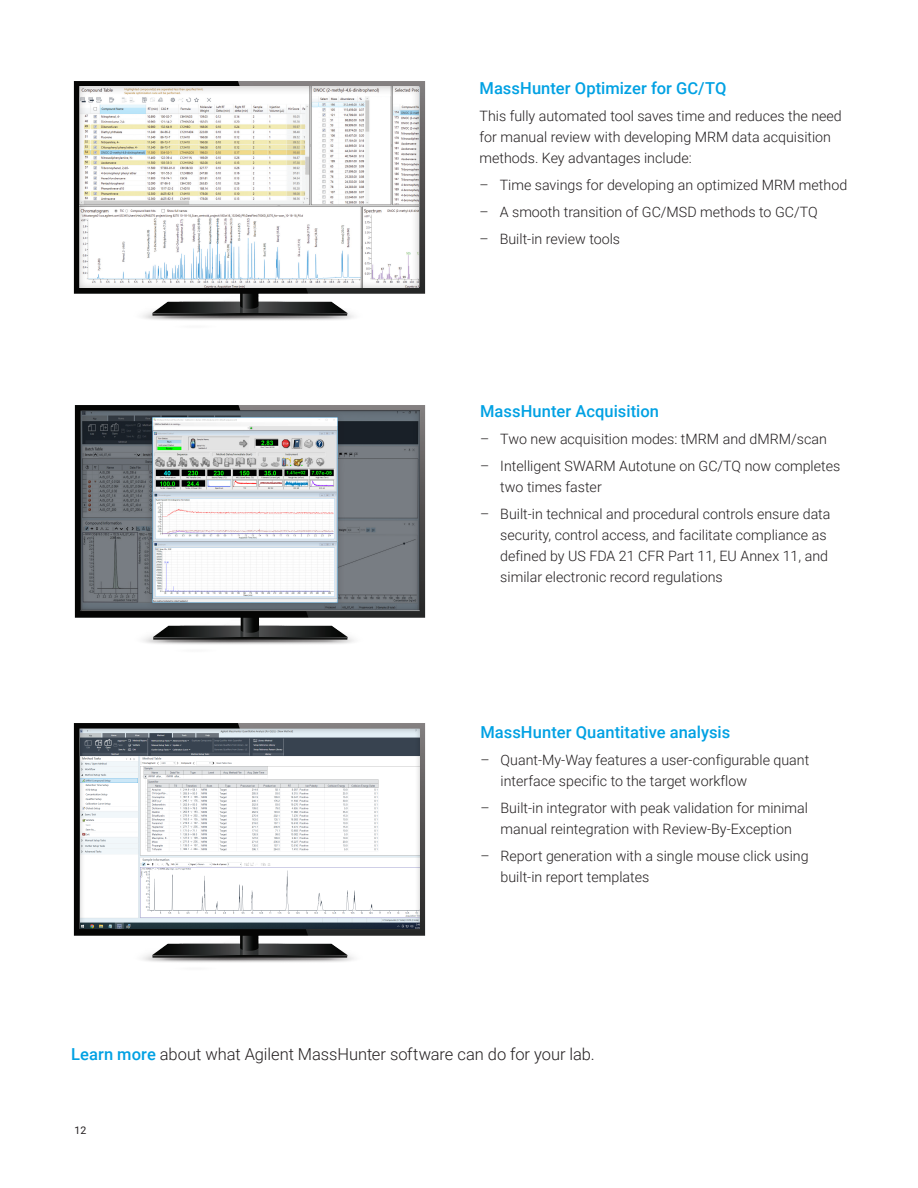
<style>
.page{position:relative;width:918px;height:1188px;background:#fff}
.page>*{position:absolute;margin:0;border:0;box-sizing:border-box;transform-origin:0 0}
.BROCHURE_subhead_blu{font:500 16.5px "Roboto";letter-spacing:.005em;color:#00a1e3}
.BROCHURE_subhead_blu-2{font:300 16.5px "Roboto";letter-spacing:-.005em;color:#231f20}
.BROCHURE_text_black{font:300 14.25px/21px "Roboto";color:#231f20}
.t1{font:10.5px "Roboto";color:#231f20}
.s1{font-weight:500;color:#00a1e3}
</style>
<div class="page">
<img style="left:73px;top:81px;width:353px;height:240px">
<img style="left:74px;top:405px;width:352px;height:240px">
<div style="left:79px;top:85px;width:342px;height:204px;background:#231f20;opacity:.3"></div>
<div style="left:80px;top:409px;width:341px;height:202px;background:#231f20;opacity:.3"></div>
<div style="left:144px;top:410px;width:202px;height:201px;background:#231f20;opacity:.3"></div>
<img style="left:152px;top:418px;width:186px;height:185px">
<img style="left:73px;top:723px;width:353px;height:240px">
<div style="left:79px;top:727px;width:343px;height:202px;background:#231f20;opacity:.3"></div>
<p class="BROCHURE_subhead_blu" style="left:480px;top:77px;width:248px">MassHunter Optimizer for GC/TQ</p>
<p class="BROCHURE_text_black" style="left:480px;top:105px;width:364px">This fully automated tool saves time and reduces the need for manual review with developing MRM data acquisition methods. Key advantages include:</p>
<p class="BROCHURE_text_black" style="left:480px;top:174px;width:369px">– Time savings for developing an optimized MRM method</p>
<p class="BROCHURE_text_black" style="left:480px;top:201px;width:340px">– A smooth transition of GC/MSD methods to GC/TQ</p>
<p class="BROCHURE_text_black" style="left:480px;top:228px;width:142px">– Built-in review tools</p>
<p class="BROCHURE_subhead_blu" style="left:480px;top:400px;width:181px">MassHunter Acquisition</p>
<p class="BROCHURE_text_black" style="left:480px;top:428px;width:348px">– Two new acquisition modes: tMRM and dMRM/scan</p>
<p class="BROCHURE_text_black" style="left:500px;top:455px;width:341px;text-indent:-20px">– Intelligent SWARM Autotune on GC/TQ now completes two times faster</p>
<p class="BROCHURE_text_black" style="left:500px;top:503px;width:332px;text-indent:-20px">– Built-in technical and procedural controls ensure data security, control access, and facilitate compliance as defined by US FDA 21 CFR Part 11, EU Annex 11, and similar electronic record regulations</p>
<p class="BROCHURE_subhead_blu" style="left:480px;top:721px;width:252px">MassHunter Quantitative analysis</p>
<p class="BROCHURE_text_black" style="left:501px;top:749px;width:310px;text-indent:-20px">– Quant-My-Way features a user-configurable quant interface specific to the target workflow</p>
<p class="BROCHURE_text_black" style="left:480px;top:797px;width:329px;text-align:center">– Built-in integrator with peak validation for minimal manual reintegration with Review-By-Exception</p>
<p class="BROCHURE_text_black" style="left:501px;top:845px;width:310px;text-indent:-20px">– Report generation with a single mouse click using built-in report templates</p>
<p class="BROCHURE_subhead_blu-2" style="left:71px;top:1043px;width:525px"><span class="s1">Learn more</span> about what Agilent MassHunter software can do for your lab.</p>
<p class="t1" style="left:75px;top:1123px;width:13px">12</p>
</div>
